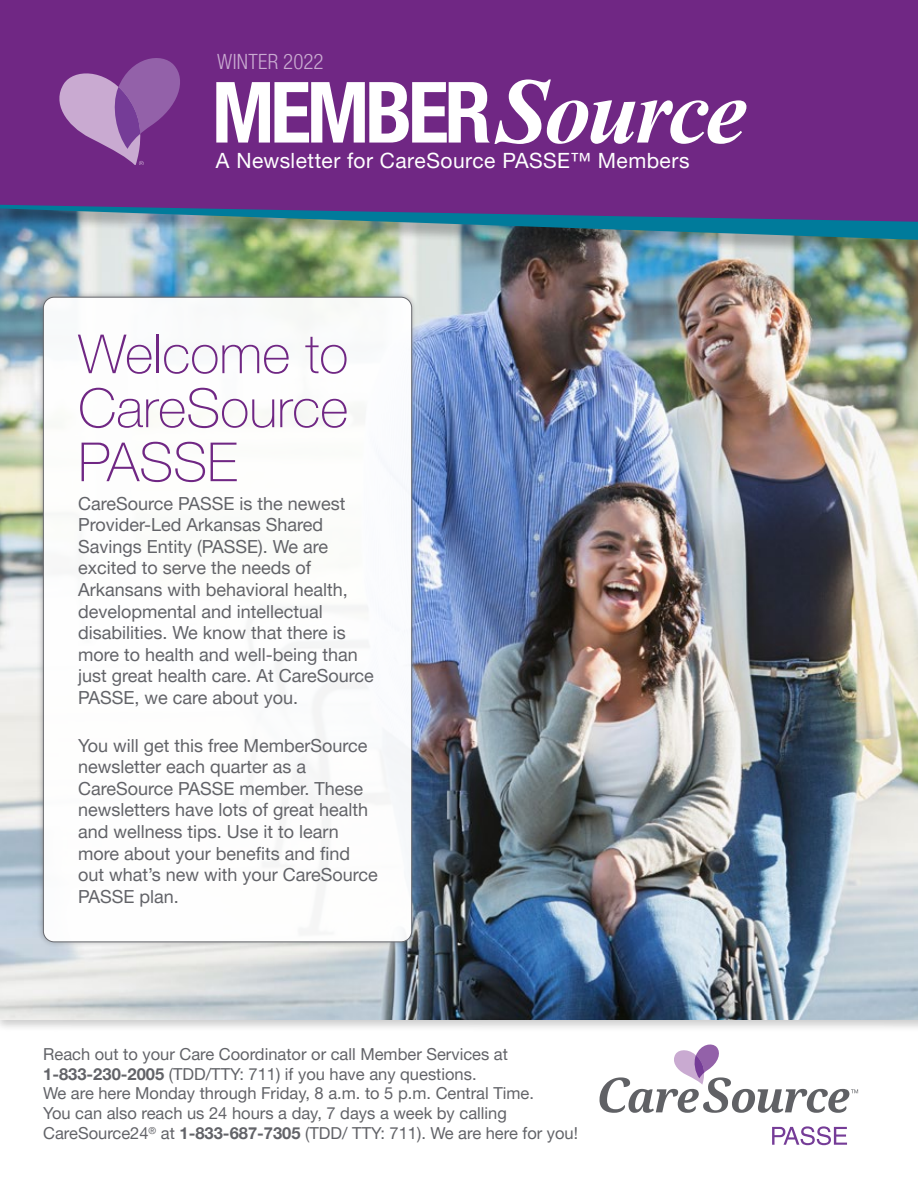
<style>
.page{position:relative;width:918px;height:1188px;background:#fff}
.page>*{position:absolute;margin:0;border:0;box-sizing:border-box;transform-origin:0 0}
.t1{font:700 condensed 84.6px "Helvetica Neue LT Pro";letter-spacing:-.05em;color:#fff}
.t2{font:100 54px/54px "Helvetica Neue LT Pro";color:#702784;text-align:justify}
.t3{font:21px "Helvetica Neue LT Pro";letter-spacing:.02em;color:#fff}
.t4{font:300 condensed 21px "Helvetica Neue LT Pro";letter-spacing:.01em;color:#c9aad1}
.t5{font:18px/21.6px "Helvetica Neue LT Pro";color:#626368}
.t6{font:16.5px/19.8px "Helvetica Neue LT Pro";color:#626368}
.s1{font-family:"Times New Roman";font-style:italic;font-stretch:normal;font-size:93.15px}
.s2{font-weight:700}
</style>
<div class="page">
<div style="left:0;top:858px;width:918px;height:175px;background:#000;opacity:.2"></div>
<img style="left:0;top:240px;width:918px;height:779px">
<div style="left:37px;top:291px;width:381px;height:657px;background:#626368;opacity:.5"></div>
<div style="left:43px;top:297px;width:369px;height:645px;background:#fff;border-radius:11px"></div>
<div style="left:2px;top:85px;width:916px;height:174px;background:#000;opacity:.25"></div>
<img style="left:0;top:222px;width:918px;height:18px">
<div style="left:0;top:0;width:918px;height:222px;background:#702784"></div>
<svg style="left:59px;top:58px;width:121px;height:106px"></svg>
<svg style="left:600px;top:1044px;width:258px;height:69px"></svg>
<svg style="left:772px;top:1126px;width:75px;height:19px"></svg>
<p class="t4" style="left:217px;top:49px;width:108px">WINTER 2022</p>
<h1 class="t1" style="left:212px;top:62px;width:537px">MEMBER<span class="s1">Source</span></h1>
<p class="t3" style="left:216px;top:148px;width:475px">A Newsletter for CareSource PASSE™ Members</p>
<h2 class="t2" style="left:78px;top:326px;width:272px">Welcome to CareSource PASSE</h2>
<p class="t5" style="left:78px;top:492px;width:297px">CareSource PASSE is the newest<br>Provider-Led Arkansas Shared<br>Savings Entity (PASSE). We are excited to serve the needs of<br>Arkansans with behavioral health, developmental and intellectual disabilities. We know that there is more to health and well-being than just great health care. At CareSource<br>PASSE, we care about you.</p>
<p class="t5" style="left:78px;top:734px;width:301px">You will get this free MemberSource newsletter each quarter as a<br>CareSource PASSE member. These newsletters have lots of great health and wellness tips. Use it to learn more about your benefits and find out what’s new with your CareSource<br>PASSE plan.</p>
<p class="t6" style="left:43px;top:1044px;width:536px">Reach out to your Care Coordinator or call Member Services at <span class="s2">1-833-230-2005</span> (TDD/TTY: 711) if you have any questions.<br>We are here Monday through Friday, 8 a.m. to 5 p.m. Central Time.<br>You can also reach us 24 hours a day, 7 days a week by calling CareSource24<sup>®</sup> at <span class="s2">1-833-687-7305</span> (TDD/ TTY: 711). We are here for you!</p>
</div>
